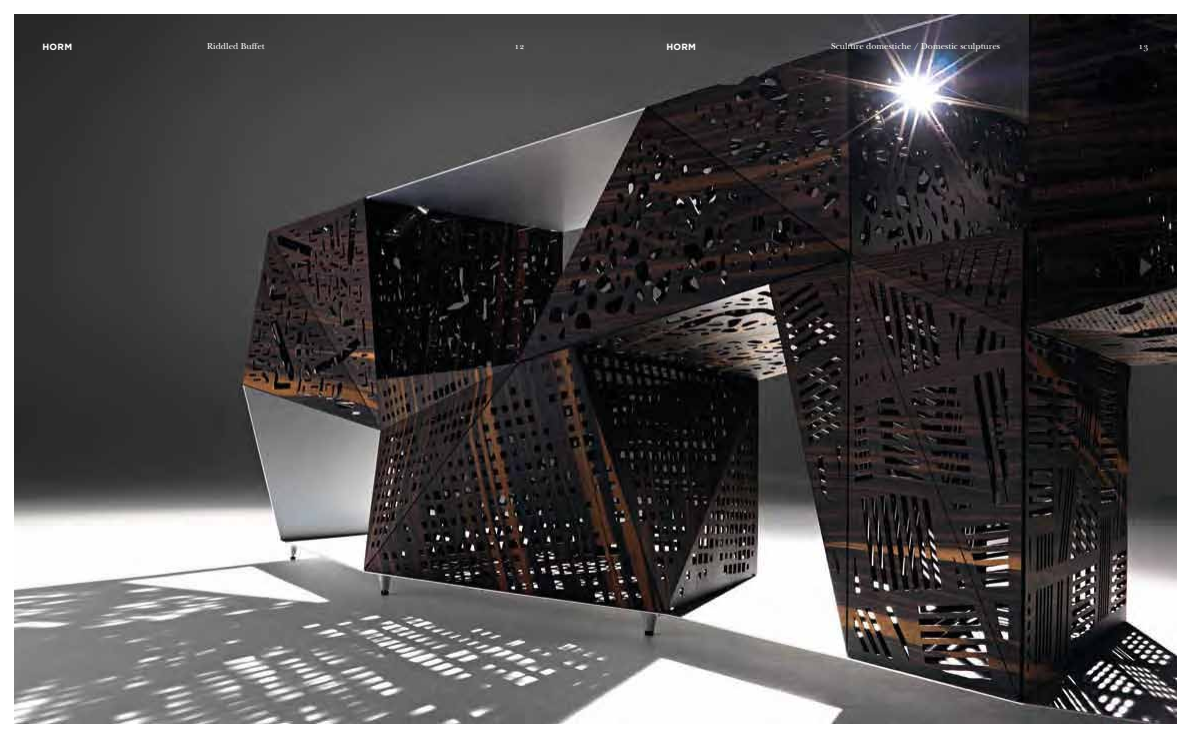
<style>
.page{position:relative;width:1191px;height:738px;background:#fff}
.page>*{position:absolute;margin:0;border:0;box-sizing:border-box;transform-origin:0 0}
.t1{font:9px "New Baskerville Std";color:#fff}
.t2{font:700 9px "Gotham";color:#fff}
.t3{font:9px "New Baskerville SC";color:#fff}
</style>
<div class="page">
<img style="left:14px;top:14px;width:1162px;height:709px">
<p class="t2" style="left:43px;top:42px;width:31px">HORM</p>
<p class="t1" style="left:207px;top:41px;width:59px">Riddled Buffet</p>
<p class="t3" style="left:514px;top:41px;width:12px">12</p>
<p class="t2" style="left:666px;top:42px;width:31px">HORM</p>
<p class="t1" style="left:831px;top:41px;width:171px">Sculture domestiche / Domestic sculptures</p>
<p class="t3" style="left:1138px;top:41px;width:12px">13</p>
</div>
